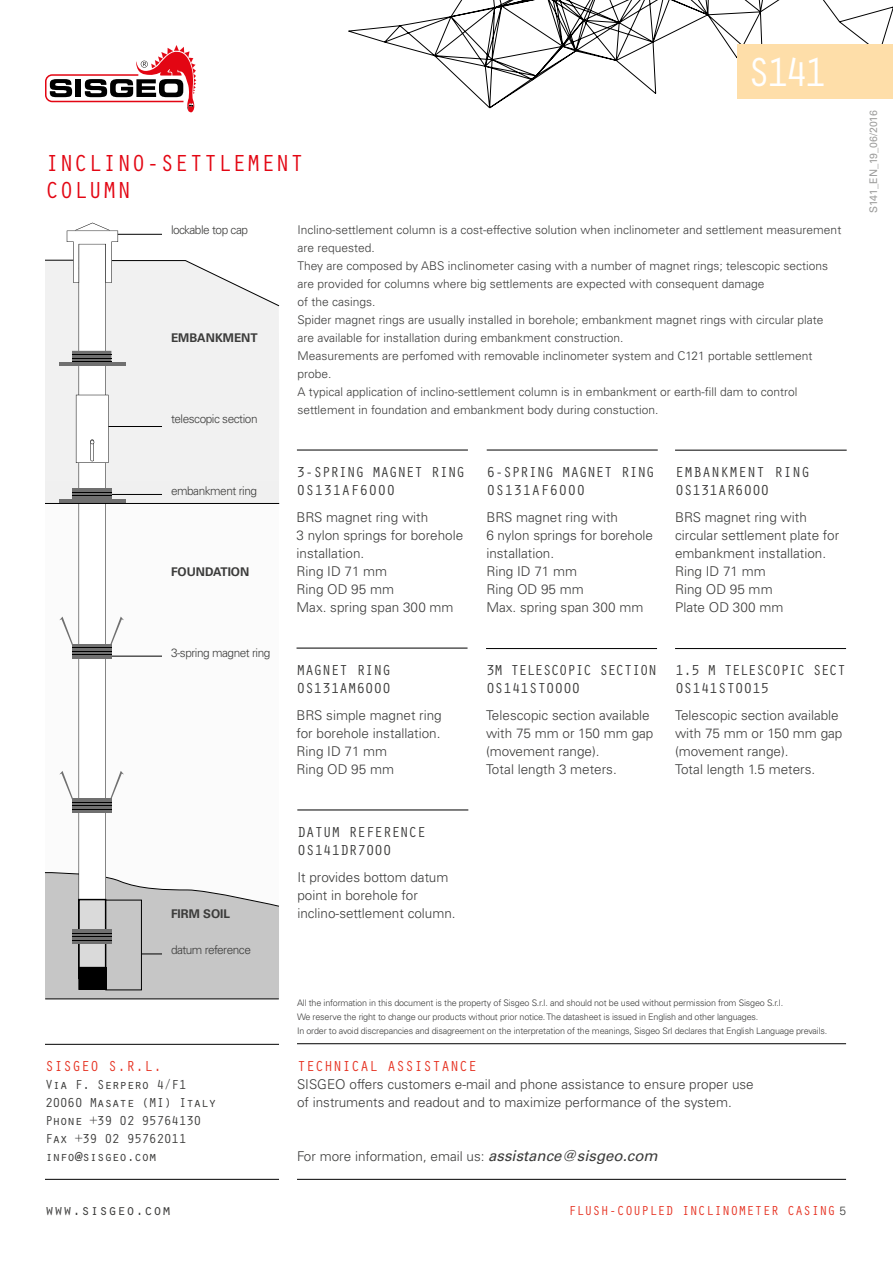
<style>
.page{position:relative;width:893px;height:1263px;background:#fff}
.page>*{position:absolute;margin:0;border:0;box-sizing:border-box;transform-origin:0 0}
.t1{font:42px "Orator Std";color:#fff}
.t2{font:24px/27px "Orator Std";color:#e30613}
.t3{font:15px/18px "Orator Std";letter-spacing:-.03em;color:#3c3c3b}
.t4{font:15px/18px "Orator Std";letter-spacing:-.06em;color:#3c3c3b}
.t5{font:15px/18px "Orator Std";color:#3c3c3b}
.t6{font:15px "Orator Std";color:#e63323}
.t7{font:300 13.5px/18px "Univers LT Std";color:#3c3c3b}
.t8{font:13.5px/18px "Orator Std";letter-spacing:-.05em;color:#3c3c3b}
.t9{font:13.5px "Orator Std";color:#e63323}
.t10{font:300 12px/18px "Univers LT Std";color:#3c3c3b}
.t11{font:300 12px "Univers LT Std";letter-spacing:-.04em;color:#3c3c3b}
.t12{font:700 12px "Univers LT Std";color:#3c3c3b}
.t13{font:10.5px "Univers LT Std";color:#9d9d9c}
.t14{font:300 9px/13.5px "Univers LT Std";letter-spacing:-.02em;color:#3c3c3b}
.s1{font-weight:400;font-style:italic;font-size:15px}
.s2{font-family:"Univers LT Std";font-weight:300;font-size:12px;color:#3c3c3b}
</style>
<div class="page">
<svg style="left:348px;top:0;width:545px;height:108px"></svg>
<div style="left:737px;top:45px;width:156px;height:54px;background:#fedea9"></div>
<svg style="left:45px;top:45px;width:151px;height:68px"></svg>
<hr style="left:45px;top:1044px;width:234px;height:1px;background:#000">
<hr style="left:45px;top:1179px;width:234px;height:1px;background:#000">
<hr style="left:297px;top:1043px;width:549px;height:1px;background:#000">
<hr style="left:297px;top:1179px;width:549px;height:1px;background:#000">
<hr style="left:486px;top:648px;width:171px;height:1px;background:#000">
<hr style="left:675px;top:648px;width:171px;height:1px;background:#000">
<hr style="left:297px;top:810px;width:171px;height:1px;background:#000">
<hr style="left:297px;top:450px;width:171px;height:1px;background:#000">
<hr style="left:487px;top:450px;width:171px;height:1px;background:#000">
<hr style="left:675px;top:450px;width:172px;height:1px;background:#000">
<hr style="left:297px;top:648px;width:171px;height:1px;background:#000">
<svg style="left:45px;top:223px;width:235px;height:776px"></svg>
<h2 class="t2" style="left:45px;top:148px;width:261px">INCLINO-SETTLEMENT<br>COLUMN</h2>
<h1 class="t1" style="left:746px;top:42px;width:83px">S141</h1>
<p class="t11" style="left:171px;top:222px;width:79px">lockable top cap</p>
<p class="t12" style="left:171px;top:331px;width:88px">EMBANKMENT</p>
<p class="t11" style="left:171px;top:411px;width:88px">telescopic section</p>
<p class="t11" style="left:171px;top:483px;width:88px">embankment ring</p>
<p class="t12" style="left:171px;top:565px;width:80px">FOUNDATION</p>
<p class="t11" style="left:171px;top:645px;width:101px">3-spring magnet ring</p>
<p class="t12" style="left:171px;top:907px;width:61px">FIRM SOIL</p>
<p class="t11" style="left:171px;top:942px;width:81px">datum reference</p>
<p class="t6" style="left:45px;top:1055px;width:118px">SISGEO S.R.L.</p>
<p class="t8" style="left:45px;top:1075px;width:173px">Via F. Serpero 4/F1<br>20060 Masate (MI) Italy<br>Phone +39 02 95764130<br>Fax +39 02 95762011 info@sisgeo.com</p>
<p class="t10" style="left:298px;top:221px;width:545px">Inclino-settlement column is a cost-effective solution when inclinometer and settlement measurement are requested.<br>They are composed by ABS inclinometer casing with a number of magnet rings; telescopic sections are provided for columns where big settlements are expected with consequent damage<br>of the casings.<br>Spider magnet rings are usually installed in borehole; embankment magnet rings with circular plate are available for installation during embankment construction.<br>Measurements are perfomed with removable inclinometer system and C121 portable settlement probe.<br>A typical application of inclino-settlement column is in embankment or earth-fill dam to control settlement in foundation and embankment body during constuction.</p>
<p class="t3" style="left:297px;top:462px;width:170px">3-SPRING MAGNET RING<br>0S131AF6000</p>
<p class="t7" style="left:297px;top:508px;width:168px">BRS magnet ring with<br>3 nylon springs for borehole installation.<br>Ring ID 71 mm<br>Ring OD 95 mm<br>Max. spring span 300 mm</p>
<p class="t3" style="left:297px;top:660px;width:96px">MAGNET RING<br>0S131AM6000</p>
<p class="t7" style="left:297px;top:706px;width:147px">BRS simple magnet ring for borehole installation.<br>Ring ID 71 mm<br>Ring OD 95 mm</p>
<p class="t3" style="left:297px;top:822px;width:130px">DATUM REFERENCE<br>0S141DR7000</p>
<p class="t7" style="left:297px;top:868px;width:160px">It provides bottom datum point in borehole for inclino-settlement column.</p>
<p class="t3" style="left:486px;top:462px;width:170px">6-SPRING MAGNET RING<br>0S131AF6000</p>
<p class="t7" style="left:486px;top:508px;width:168px">BRS magnet ring with<br>6 nylon springs for borehole installation.<br>Ring ID 71 mm<br>Ring OD 95 mm<br>Max. spring span 300 mm</p>
<p class="t5" style="left:675px;top:462px;width:136px">EMBANKMENT RING<br>0S131AR6000</p>
<p class="t7" style="left:675px;top:508px;width:166px">BRS magnet ring with circular settlement plate for embankment installation.<br>Ring ID 71 mm<br>Ring OD 95 mm<br>Plate OD 300 mm</p>
<p class="t4" style="left:486px;top:660px;width:172px">3M TELESCOPIC SECTION<br>0S141ST0000</p>
<p class="t4" style="left:675px;top:660px;width:173px">1.5 M TELESCOPIC SECT<br>0S141ST0015</p>
<p class="t7" style="left:486px;top:706px;width:169px">Telescopic section available with 75 mm or 150 mm gap (movement range).<br>Total length 3 meters.</p>
<p class="t7" style="left:675px;top:706px;width:169px">Telescopic section available with 75 mm or 150 mm gap (movement range).<br>Total length 1.5 meters.</p>
<p class="t14" style="left:297px;top:996px;width:532px">All the information in this document is the property of Sisgeo S.r.l. and should not be used without permission from Sisgeo S.r.l.<br>We reserve the right to change our products without prior notice. The datasheet is issued in English and other languages.<br>In order to avoid discrepancies and disagreement on the interpretation of the meanings, Sisgeo Srl declares that English Language prevails.</p>
<p class="t6" style="left:297px;top:1055px;width:181px">TECHNICAL ASSISTANCE</p>
<p class="t7" style="left:297px;top:1075px;width:458px">SISGEO offers customers e-mail and phone assistance to ensure proper use of instruments and readout and to maximize performance of the system.</p>
<p class="t7" style="left:297px;top:1147px;width:362px">For more information, email us: <span class="s1">assistance@sisgeo.com</span></p>
<p class="t5" style="left:45px;top:1200px;width:127px">www.sisgeo.com</p>
<p class="t9" style="left:568px;top:1201px;width:279px">FLUSH-COUPLED INCLINOMETER CASING <span class="s2">5</span></p>
<p class="t13" style="left:867px;top:213px;width:104px;rotate:-90deg">S141_EN_19_06/2016</p>
</div>
